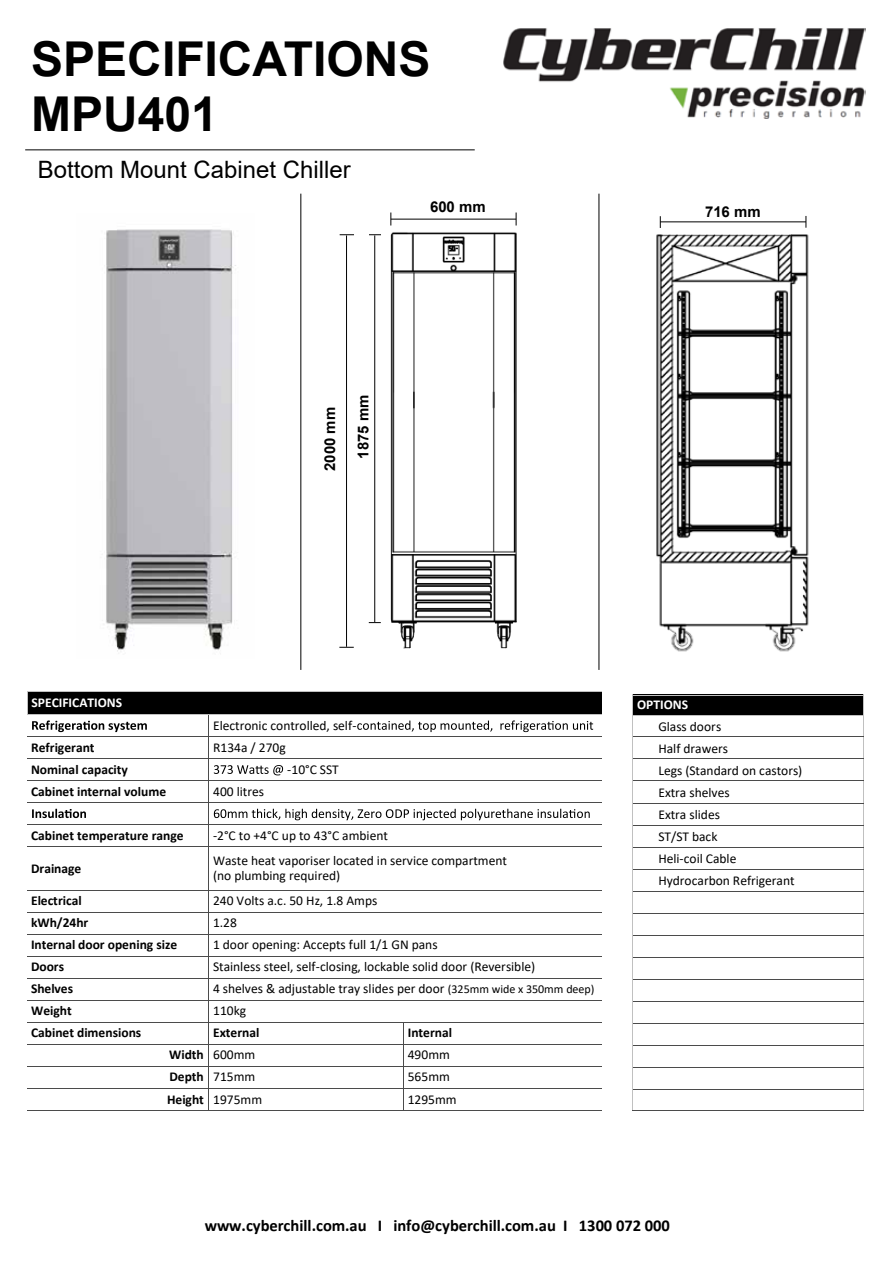
<style>
.page{position:relative;width:893px;height:1263px;background:#fff}
.page>*{position:absolute;margin:0;border:0;box-sizing:border-box;transform-origin:0 0}
.t1{font:700 48px/55.1px "Arial";color:#000}
.t2{font:24px "Arial";color:#000}
.t3{font:700 16.5px "Calibri";letter-spacing:-.005em;color:#000}
.t4{font:700 15px "Arial";color:#000}
.t5{font:13.5px/22px "Calibri";color:#000}
.t6{font:700 13.5px "Calibri";color:#000}
.t7{font:700 13.5px "Calibri";color:#fff}
.s1{font-size:12px}
.s2{font-weight:400}
</style>
<div class="page">
<hr style="left:301px;top:194px;width:1px;height:476px;background:#000">
<hr style="left:660px;top:222px;width:146px;height:1px;background:#000">
<svg style="left:806px;top:216px;width:1px;height:12px"></svg>
<svg style="left:660px;top:216px;width:1px;height:12px"></svg>
<img style="left:503px;top:28px;width:363px;height:91px">
<div style="left:27px;top:692px;width:575px;height:22px;background:#000"></div>
<svg style="left:32px;top:720px;width:115px;height:12px"></svg>
<svg style="left:357px;top:720px;width:236px;height:12px"></svg>
<svg style="left:214px;top:765px;width:69px;height:10px"></svg>
<svg style="left:32px;top:809px;width:54px;height:9px"></svg>
<svg style="left:214px;top:809px;width:376px;height:11px"></svg>
<svg style="left:27px;top:693px;width:1px;height:21px"></svg>
<hr style="left:208px;top:715px;width:1px;height:263px;background:#4b4b4b">
<hr style="left:208px;top:978px;width:1px;height:66px;background:#4b4b4b">
<svg style="left:403px;top:1023px;width:1px;height:21px"></svg>
<hr style="left:208px;top:1044px;width:1px;height:44px;background:#4b4b4b">
<hr style="left:403px;top:1044px;width:1px;height:44px;background:#4b4b4b">
<svg style="left:208px;top:1089px;width:1px;height:21px"></svg>
<svg style="left:403px;top:1089px;width:1px;height:21px"></svg>
<hr style="left:27px;top:692px;width:575px;height:1px;background:#c0c0c0">
<hr style="left:27px;top:714px;width:182px;height:1px;background:#c0c0c0">
<hr style="left:209px;top:714px;width:393px;height:1px;background:#c0c0c0">
<hr style="left:27px;top:736px;width:182px;height:1px;background:#4b4b4b">
<hr style="left:209px;top:736px;width:393px;height:1px;background:#4b4b4b">
<hr style="left:27px;top:758px;width:182px;height:1px;background:#4b4b4b">
<hr style="left:209px;top:758px;width:393px;height:1px;background:#4b4b4b">
<hr style="left:27px;top:780px;width:182px;height:1px;background:#4b4b4b">
<hr style="left:209px;top:780px;width:194px;height:1px;background:#4b4b4b">
<hr style="left:403px;top:780px;width:199px;height:1px;background:#4b4b4b">
<hr style="left:27px;top:802px;width:182px;height:1px;background:#4b4b4b">
<hr style="left:209px;top:802px;width:393px;height:1px;background:#4b4b4b">
<hr style="left:27px;top:824px;width:182px;height:1px;background:#4b4b4b">
<hr style="left:209px;top:824px;width:393px;height:1px;background:#4b4b4b">
<hr style="left:27px;top:846px;width:182px;height:1px;background:#4b4b4b">
<hr style="left:209px;top:846px;width:393px;height:1px;background:#4b4b4b">
<hr style="left:27px;top:890px;width:182px;height:1px;background:#4b4b4b">
<hr style="left:209px;top:890px;width:393px;height:1px;background:#4b4b4b">
<hr style="left:27px;top:912px;width:182px;height:1px;background:#4b4b4b">
<hr style="left:209px;top:912px;width:393px;height:1px;background:#4b4b4b">
<hr style="left:27px;top:934px;width:182px;height:1px;background:#4b4b4b">
<hr style="left:209px;top:934px;width:194px;height:1px;background:#4b4b4b">
<hr style="left:403px;top:934px;width:199px;height:1px;background:#4b4b4b">
<hr style="left:27px;top:956px;width:182px;height:1px;background:#4b4b4b">
<hr style="left:209px;top:956px;width:194px;height:1px;background:#4b4b4b">
<hr style="left:403px;top:956px;width:199px;height:1px;background:#4b4b4b">
<hr style="left:27px;top:978px;width:182px;height:1px;background:#4b4b4b">
<hr style="left:209px;top:978px;width:393px;height:1px;background:#4b4b4b">
<hr style="left:27px;top:1000px;width:182px;height:1px;background:#4b4b4b">
<hr style="left:209px;top:1000px;width:393px;height:1px;background:#4b4b4b">
<hr style="left:27px;top:1022px;width:182px;height:1px;background:#4b4b4b">
<hr style="left:209px;top:1022px;width:194px;height:1px;background:#4b4b4b">
<hr style="left:403px;top:1022px;width:199px;height:1px;background:#4b4b4b">
<hr style="left:27px;top:1044px;width:376px;height:1px;background:#4b4b4b">
<hr style="left:403px;top:1044px;width:199px;height:1px;background:#4b4b4b">
<hr style="left:27px;top:1066px;width:376px;height:1px;background:#4b4b4b">
<hr style="left:403px;top:1066px;width:199px;height:1px;background:#4b4b4b">
<hr style="left:27px;top:1088px;width:376px;height:1px;background:#4b4b4b">
<hr style="left:403px;top:1088px;width:199px;height:1px;background:#4b4b4b">
<hr style="left:27px;top:1110px;width:182px;height:1px;background:#4b4b4b">
<hr style="left:209px;top:1110px;width:194px;height:1px;background:#4b4b4b">
<hr style="left:403px;top:1110px;width:199px;height:1px;background:#4b4b4b">
<div style="left:632px;top:695px;width:232px;height:20px;background:#000"></div>
<svg style="left:632px;top:696px;width:1px;height:19px"></svg>
<svg style="left:863px;top:696px;width:1px;height:19px"></svg>
<hr style="left:632px;top:715px;width:1px;height:395px;background:#c0c0c0">
<hr style="left:863px;top:715px;width:1px;height:395px;background:#c0c0c0">
<hr style="left:632px;top:695px;width:232px;height:1px;background:#c0c0c0">
<hr style="left:633px;top:715px;width:230px;height:1px;background:#c0c0c0">
<hr style="left:633px;top:737px;width:230px;height:1px;background:#4b4b4b">
<hr style="left:633px;top:759px;width:230px;height:1px;background:#4b4b4b">
<hr style="left:633px;top:781px;width:230px;height:1px;background:#4b4b4b">
<hr style="left:633px;top:803px;width:230px;height:1px;background:#4b4b4b">
<hr style="left:633px;top:825px;width:230px;height:1px;background:#4b4b4b">
<hr style="left:633px;top:847px;width:230px;height:1px;background:#4b4b4b">
<hr style="left:633px;top:869px;width:230px;height:1px;background:#4b4b4b">
<hr style="left:633px;top:891px;width:230px;height:1px;background:#4b4b4b">
<hr style="left:633px;top:913px;width:230px;height:1px;background:#4b4b4b">
<hr style="left:633px;top:935px;width:230px;height:1px;background:#4b4b4b">
<hr style="left:633px;top:957px;width:230px;height:1px;background:#4b4b4b">
<hr style="left:633px;top:979px;width:230px;height:1px;background:#4b4b4b">
<hr style="left:633px;top:1001px;width:230px;height:1px;background:#4b4b4b">
<hr style="left:633px;top:1023px;width:230px;height:1px;background:#4b4b4b">
<hr style="left:633px;top:1045px;width:230px;height:1px;background:#4b4b4b">
<hr style="left:633px;top:1067px;width:230px;height:1px;background:#4b4b4b">
<hr style="left:633px;top:1089px;width:230px;height:1px;background:#4b4b4b">
<hr style="left:632px;top:1110px;width:232px;height:1px;background:#4b4b4b">
<hr style="left:25px;top:150px;width:450px;height:1px;background:#000">
<hr style="left:374px;top:235px;width:1px;height:387px;background:#000">
<svg style="left:369px;top:234px;width:12px;height:1px"></svg>
<svg style="left:369px;top:622px;width:12px;height:1px"></svg>
<hr style="left:599px;top:194px;width:1px;height:476px;background:#000">
<hr style="left:391px;top:219px;width:125px;height:1px;background:#000">
<svg style="left:516px;top:213px;width:1px;height:12px"></svg>
<svg style="left:391px;top:213px;width:1px;height:12px"></svg>
<hr style="left:346px;top:235px;width:1px;height:412px;background:#000">
<svg style="left:340px;top:234px;width:14px;height:1px"></svg>
<svg style="left:339px;top:647px;width:15px;height:1px"></svg>
<img style="left:106px;top:229px;width:130px;height:423px">
<img style="left:390px;top:232px;width:127px;height:417px">
<img style="left:656px;top:235px;width:153px;height:417px">
<h1 class="t1" style="left:31px;top:32px;width:401px">SPECIFICATIONS<br>MPU401</h1>
<h2 class="t2" style="left:38px;top:153px;width:315px">Bottom Mount Cabinet Chiller</h2>
<p class="t4" style="left:430px;top:196px;width:57px">600 mm</p>
<p class="t4" style="left:319px;top:471px;width:65px;rotate:-90deg">2000 mm</p>
<p class="t4" style="left:353px;top:459px;width:65px;rotate:-90deg">1875 mm</p>
<p class="t4" style="left:705px;top:201px;width:57px">716 mm</p>
<p class="t7" style="left:32px;top:693px;width:92px">SPECIFICATIONS</p>
<p class="t5" style="left:213px;top:714px;width:145px">Electronic controlled, self-</p>
<p class="t6" style="left:31px;top:738px;width:65px">Refrigerant</p>
<p class="t5" style="left:213px;top:736px;width:74px">R134a / 270g</p>
<p class="t6" style="left:31px;top:760px;width:98px">Nominal capacity</p>
<p class="t5" style="left:287px;top:758px;width:53px">-10°C SST</p>
<p class="t6" style="left:31px;top:782px;width:137px">Cabinet internal volume</p>
<p class="t5" style="left:213px;top:780px;width:52px">400 litres</p>
<p class="t6" style="left:31px;top:826px;width:154px">Cabinet temperature range</p>
<p class="t5" style="left:213px;top:824px;width:176px">-2°C to +4°C up to 43°C ambient</p>
<p class="t6" style="left:31px;top:859px;width:52px">Drainage</p>
<p class="t5" style="left:213px;top:853px;width:295px;line-height:14.7px">Waste heat vaporiser located in service compartment (no plumbing required)</p>
<p class="t6" style="left:31px;top:891px;width:52px">Electrical</p>
<p class="t5" style="left:213px;top:889px;width:166px">240 Volts a.c. 50 Hz, 1.8 Amps</p>
<p class="t6" style="left:31px;top:913px;width:59px">kWh/24hr</p>
<p class="t5" style="left:213px;top:911px;width:25px">1.28</p>
<p class="t6" style="left:31px;top:935px;width:148px">Internal door opening size</p>
<p class="t5" style="left:213px;top:933px;width:226px">1 door opening: Accepts full 1/1 GN pans</p>
<p class="t6" style="left:31px;top:957px;width:35px">Doors</p>
<p class="t5" style="left:213px;top:955px;width:324px">Stainless steel, self-closing, lockable solid door (Reversible)</p>
<p class="t6" style="left:31px;top:979px;width:44px">Shelves</p>
<p class="t5" style="left:213px;top:977px;width:383px">4 shelves &amp; adjustable tray slides per door <span class="s1">(325mm wide x 350mm deep)</span></p>
<p class="t6" style="left:31px;top:1001px;width:42px">Weight</p>
<p class="t5" style="left:213px;top:1000px;width:35px">110kg</p>
<p class="t6" style="left:31px;top:1023px;width:112px">Cabinet dimensions</p>
<p class="t6" style="left:213px;top:1023px;width:48px">External</p>
<p class="t6" style="left:408px;top:1023px;width:46px">Internal</p>
<p class="t6" style="left:169px;top:1045px;width:88px">Width <span class="s2">600mm</span></p>
<p class="t5" style="left:408px;top:1043px;width:44px">490mm</p>
<p class="t6" style="left:169px;top:1067px;width:87px">Depth <span class="s2">715mm</span></p>
<p class="t5" style="left:408px;top:1065px;width:44px">565mm</p>
<p class="t6" style="left:167px;top:1090px;width:97px">Height <span class="s2">1975mm</span></p>
<p class="t5" style="left:408px;top:1088px;width:50px">1295mm</p>
<p class="t7" style="left:637px;top:695px;width:52px">OPTIONS</p>
<p class="t5" style="left:658px;top:715px;width:146px">Glass doors<br>Half drawers<br>Legs (Standard on castors)<br>Extra shelves<br>Extra slides<br>ST/ST back<br>Heli-coil Cable<br>Hydrocarbon Refrigerant</p>
<p class="t3" style="left:205px;top:1213px;width:467px">www.cyberchill.com.au I info@cyberchill.com.au I 1300 072 000</p>
</div>
